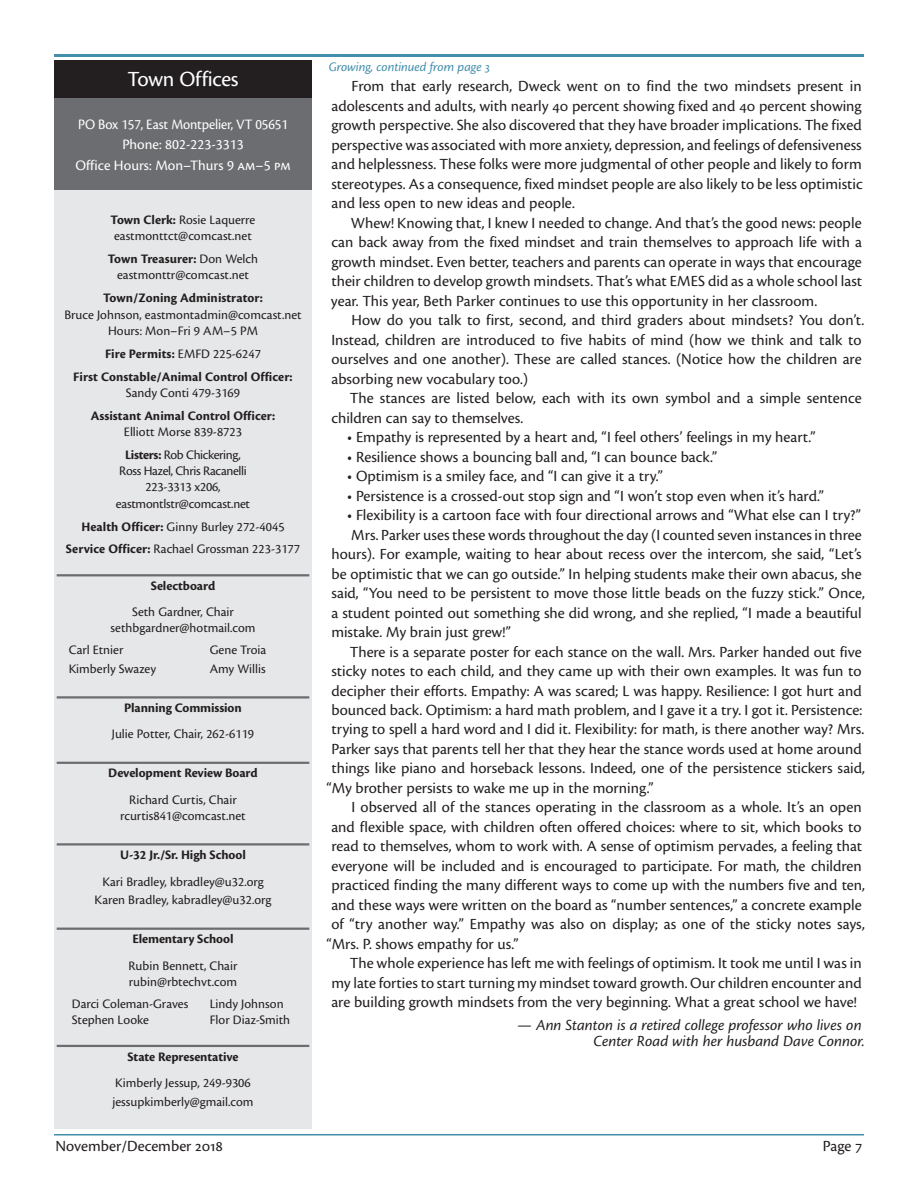
<style>
.page{position:relative;width:918px;height:1188px;background:#fff}
.page>*{position:absolute;margin:0;border:0;box-sizing:border-box;transform-origin:0 0}
.t1{font:22.5px "Cronos Pro";letter-spacing:-.01em;color:#fff}
.t2{font:16.2px/19.5px "Cronos Pro";color:#231f20;text-align:justify}
.t3{font:italic 16.2px/16.2px "Cronos Pro";letter-spacing:-.005em;color:#231f20;text-align:right}
.t4{font:15px/20.7px "Cronos Pro";color:#fff;text-align:center;scale:.95 1}
.t5{font:13.5px/16.2px "Cronos Pro";color:#231f20;text-align:center}
.t6{font:700 13.5px/23px "Cronos Pro";letter-spacing:-.005em;color:#231f20;text-align:center}
.t7{font:13.5px/16.2px "Cronos Pro";letter-spacing:-.025em;color:#231f20;text-align:center}
.t8{font:italic 13.5px "Cronos Pro";letter-spacing:-.005em;color:#448eab}
.s1{font-weight:700}
.s2{font-weight:400}
</style>
<div class="page">
<hr style="left:54px;top:1134px;width:810px;height:2px;background:#448eab">
<hr style="left:54px;top:54px;width:810px;height:3px;background:#448eab">
<div style="left:54px;top:98px;width:258px;height:92px;background:#6c6d70"></div>
<div style="left:54px;top:61px;width:258px;height:37px;background:#231f20"></div>
<div style="left:54px;top:191px;width:258px;height:938px;background:#e6e7e9"></div>
<hr style="left:57px;top:574px;width:252px;height:2px;background:#6c6d70">
<hr style="left:57px;top:696px;width:252px;height:3px;background:#6c6d70">
<hr style="left:57px;top:762px;width:252px;height:2px;background:#6c6d70">
<hr style="left:57px;top:843px;width:252px;height:3px;background:#6c6d70">
<hr style="left:57px;top:928px;width:252px;height:2px;background:#6c6d70">
<hr style="left:57px;top:1045px;width:252px;height:2px;background:#6c6d70">
<h1 class="t1" style="left:128px;top:66px;width:112px">Town Offices</h1>
<p class="t4" style="left:75px;top:114px;width:228px">PO Box 157, East Montpelier, VT 05651<br>Phone: 802-223-3313<br>Office Hours: Mon–Thurs 9 am–5 pm</p>
<p class="t5" style="left:111px;top:212px;width:146px;text-align:left"><span class="s1">Town Clerk:</span> Rosie Laquerre eastmonttct@comcast.net</p>
<p class="t5" style="left:108px;top:251px;width:152px"><span class="s1">Town Treasurer:</span> Don Welch eastmonttr@comcast.net</p>
<p class="t6" style="left:103px;top:287px;width:161px">Town/Zoning Administrator:</p>
<p class="t5" style="left:64px;top:306px;width:239px">Bruce Johnson, eastmontadmin@comcast.net<br>Hours: Mon–Fri 9 AM–5 PM</p>
<p class="t6" style="left:73px;top:342px;width:221px">Fire Permits: <span class="s2">EMFD 225-6247<br></span>First Constable/Animal Control Officer:</p>
<p class="t5" style="left:126px;top:385px;width:116px">Sandy Conti 479-3169</p>
<p class="t6" style="left:91px;top:404px;width:186px">Assistant Animal Control Officer:</p>
<p class="t5" style="left:124px;top:420px;width:120px;line-height:23px;text-align:left">Elliott Morse 839-8723<br><span class="s1">Listers:</span> Rob Chickering,</p>
<p class="t7" style="left:116px;top:463px;width:136px">Ross Hazel, Chris Racanelli<br>223-3313 x206, eastmontlstr@comcast.net</p>
<p class="t5" style="left:66px;top:515px;width:236px;line-height:23px"><span class="s1">Health Officer:</span> Ginny Burley 272-4045<br><span class="s1">Service Officer:</span> Rachael Grossman 223-3177</p>
<p class="t6" style="left:151px;top:574px;width:66px">Selectboard</p>
<p class="t5" style="left:111px;top:604px;width:146px">Seth Gardner, Chair sethbgardner@hotmail.com</p>
<p class="t5" style="left:69px;top:642px;width:56px">Carl Etnier</p>
<p class="t5" style="left:210px;top:642px;width:58px">Gene Troia</p>
<p class="t5" style="left:69px;top:661px;width:89px">Kimberly Swazey</p>
<p class="t5" style="left:210px;top:661px;width:58px">Amy Willis</p>
<p class="t6" style="left:124px;top:697px;width:119px">Planning Commission</p>
<p class="t5" style="left:112px;top:726px;width:144px">Julie Potter, Chair, 262-6119</p>
<p class="t6" style="left:108px;top:762px;width:151px">Development Review Board</p>
<p class="t5" style="left:120px;top:791px;width:127px">Richard Curtis, Chair rcurtis841@comcast.net</p>
<p class="t6" style="left:120px;top:844px;width:127px">U-32 Jr./Sr. High School</p>
<p class="t5" style="left:95px;top:872px;width:178px;line-height:18.3px">Kari Bradley, kbradley@u32.org<br>Karen Bradley, kabradley@u32.org</p>
<p class="t6" style="left:133px;top:928px;width:103px">Elementary School</p>
<p class="t5" style="left:129px;top:958px;width:110px;text-align:left">Rubin Bennett, Chair rubin@rbtechvt.com</p>
<p class="t5" style="left:72px;top:996px;width:118px">Darci Coleman-Graves</p>
<p class="t5" style="left:210px;top:996px;width:75px">Lindy Johnson</p>
<p class="t5" style="left:72px;top:1012px;width:79px">Stephen Looke</p>
<p class="t5" style="left:210px;top:1012px;width:82px">Flor Diaz-Smith</p>
<p class="t6" style="left:127px;top:1045px;width:113px">State Representative</p>
<p class="t5" style="left:112px;top:1074px;width:143px;line-height:18.9px;text-align:left">Kimberly Jessup, 249-9306 jessupkimberly@gmail.com</p>
<p class="t8" style="left:329px;top:59px;width:163px">Growing, continued from page 3</p>
<p class="t2" style="left:331px;top:76px;width:533px;text-indent:20px">From that early research, Dweck went on to find the two mindsets present in adolescents and adults, with nearly 40 percent showing fixed and 40 percent showing growth perspective. She also discovered that they have broader implications. The fixed perspective was associated with more anxiety, depression, and feelings of defensiveness and helplessness. These folks were more judgmental of other people and likely to form stereotypes. As a consequence, fixed mindset people are also likely to be less optimistic and less open to new ideas and people.</p>
<p class="t2" style="left:331px;top:213px;width:533px;text-indent:20px">Whew! Knowing that, I knew I needed to change. And that’s the good news: people can back away from the fixed mindset and train themselves to approach life with a growth mindset. Even better, teachers and parents can operate in ways that encourage their children to develop growth mindsets. That’s what EMES did as a whole school last year. This year, Beth Parker continues to use this opportunity in her classroom.</p>
<p class="t2" style="left:331px;top:310px;width:534px;text-align:left;text-indent:20px">How do you talk to first, second, and third graders about mindsets? You don’t.<br>Instead, children are introduced to five habits of mind (how we think and talk to ourselves and one another). These are called stances. (Notice how the children are absorbing new vocabulary too.)</p>
<p class="t2" style="left:331px;top:388px;width:532px;text-indent:19px">The stances are listed below, each with its own symbol and a simple sentence children can say to themselves.</p>
<p class="t2" style="left:347px;top:427px;width:470px">• Empathy is represented by a heart and, “I feel others’ feelings in my heart.”</p>
<p class="t2" style="left:347px;top:447px;width:372px">• Resilience shows a bouncing ball and, “I can bounce back.”</p>
<p class="t2" style="left:347px;top:466px;width:317px">• Optimism is a smiley face, and “I can give it a try.”</p>
<p class="t2" style="left:347px;top:486px;width:478px">• Persistence is a crossed-out stop sign and “I won’t stop even when it’s hard.”</p>
<p class="t2" style="left:347px;top:505px;width:515px">• Flexibility is a cartoon face with four directional arrows and “What else can I try?”</p>
<p class="t2" style="left:351px;top:525px;width:512px">Mrs. Parker uses these words throughout the day (I counted seven instances in three</p>
<p class="t2" style="left:331px;top:544px;width:532px">hours). For example, waiting to hear about recess over the intercom, she said, “Let’s</p>
<p class="t2" style="left:331px;top:564px;width:532px">be optimistic that we can go outside.” In helping students make their own abacus, she</p>
<p class="t2" style="left:331px;top:583px;width:535px">said, “You need to be persistent to move those little beads on the fuzzy stick.” Once,</p>
<p class="t2" style="left:331px;top:603px;width:532px">a student pointed out something she did wrong, and she replied, “I made a beautiful</p>
<p class="t2" style="left:331px;top:622px;width:181px">mistake. My brain just grew!”</p>
<p class="t2" style="left:350px;top:642px;width:513px">There is a separate poster for each stance on the wall. Mrs. Parker handed out five</p>
<p class="t2" style="left:331px;top:661px;width:532px">sticky notes to each child, and they came up with their own examples. It was fun to</p>
<p class="t2" style="left:331px;top:681px;width:532px">decipher their efforts. Empathy: A was scared; L was happy. Resilience: I got hurt and</p>
<p class="t2" style="left:331px;top:700px;width:532px">bounced back. Optimism: a hard math problem, and I gave it a try. I got it. Persistence:</p>
<p class="t2" style="left:331px;top:720px;width:534px">trying to spell a hard word and I did it. Flexibility: for math, is there another way? Mrs.</p>
<p class="t2" style="left:331px;top:739px;width:532px">Parker says that parents tell her that they hear the stance words used at home around</p>
<p class="t2" style="left:331px;top:759px;width:535px">things like piano and horseback lessons. Indeed, one of the persistence stickers said,</p>
<p class="t2" style="left:326px;top:778px;width:329px">“My brother persists to wake me up in the morning.”</p>
<p class="t2" style="left:352px;top:798px;width:512px">I observed all of the stances operating in the classroom as a whole. It’s an open</p>
<p class="t2" style="left:331px;top:817px;width:532px">and flexible space, with children often offered choices: where to sit, which books to</p>
<p class="t2" style="left:331px;top:837px;width:532px">read to themselves, whom to work with. A sense of optimism pervades, a feeling that</p>
<p class="t2" style="left:331px;top:856px;width:532px">everyone will be included and is encouraged to participate. For math, the children</p>
<p class="t2" style="left:331px;top:876px;width:535px">practiced finding the many different ways to come up with the numbers five and ten,</p>
<p class="t2" style="left:331px;top:895px;width:532px">and these ways were written on the board as “number sentences,” a concrete example</p>
<p class="t2" style="left:331px;top:915px;width:535px">of “try another way.” Empathy was also on display; as one of the sticky notes says,</p>
<p class="t2" style="left:326px;top:934px;width:194px">“Mrs. P. shows empathy for us.”</p>
<p class="t2" style="left:350px;top:954px;width:513px">The whole experience has left me with feelings of optimism. It took me until I was in</p>
<p class="t2" style="left:331px;top:973px;width:532px">my late forties to start turning my mindset toward growth. Our children encounter and</p>
<p class="t2" style="left:331px;top:993px;width:527px">are building growth mindsets from the very beginning. What a great school we have!</p>
<p class="t3" style="left:518px;top:1017px;width:349px">— Ann Stanton is a retired college professor who lives on<br>Center Road with her husband Dave Connor.</p>
<p class="t2" style="left:56px;top:1136px;width:169px">November/December 2018</p>
<p class="t2" style="left:823px;top:1136px;width:41px">Page 7</p>
</div>
